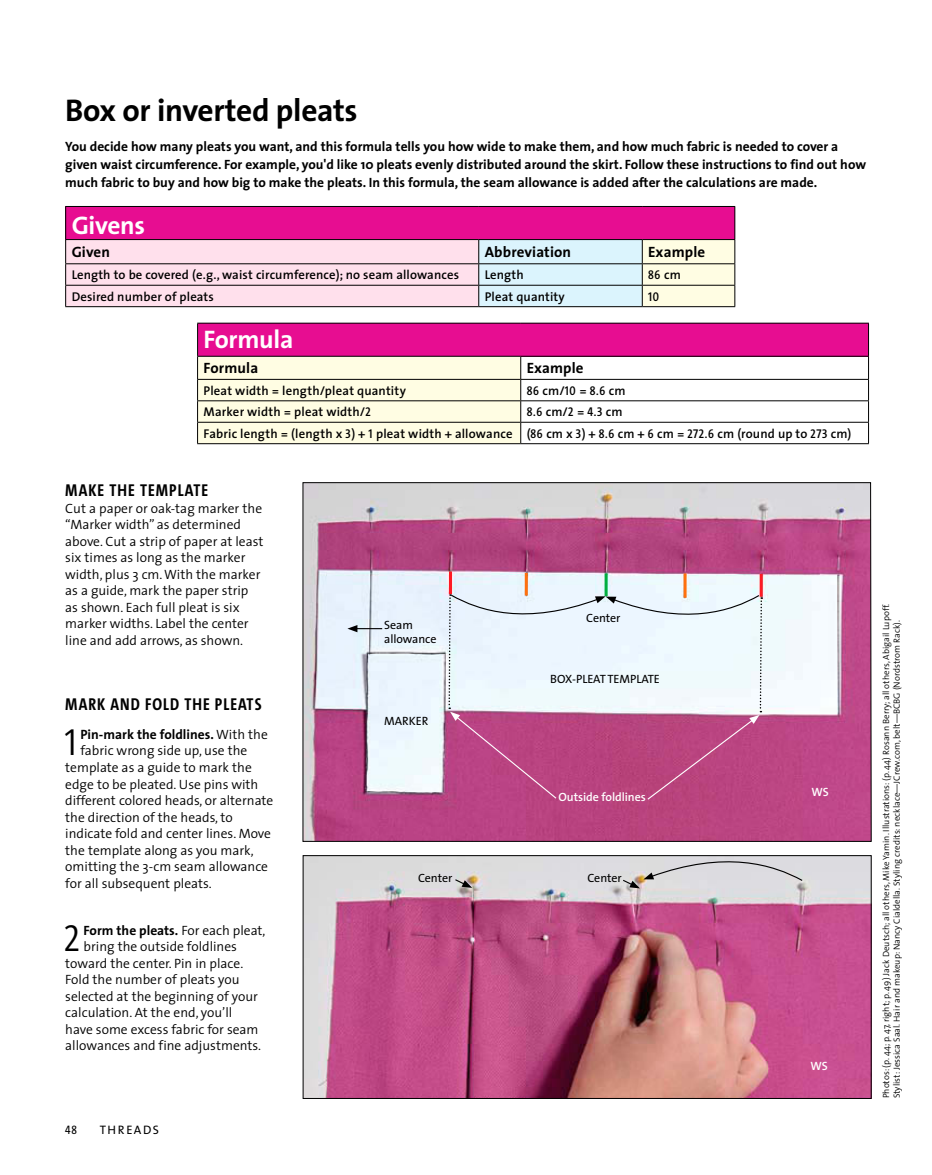
<style>
.page{position:relative;width:932px;height:1175px;background:#fff}
.page>*{position:absolute;margin:0;border:0;box-sizing:border-box;transform-origin:0 0}
.t1{font:300 37.95px "The Sans Cd OT";color:#000}
.t2{font:700 31.5px "The Sans OT";letter-spacing:-.01em;color:#000}
.t3{font:700 25.5px "The Sans OT";letter-spacing:-.01em;color:#fff}
.t4{font:700 17.25px "The Sans Cd OT";letter-spacing:.06em;color:#000}
.t5{font:700 15px "The Sans OT";letter-spacing:.01em;color:#000}
.t6{font:300 13.5px/16.5px "The Sans OT";color:#000}
.t7{font:700 13.5px/18px "The Sans OT";color:#000}
.t8{font:600 12.75px "The Sans OT";letter-spacing:.01em;color:#000}
.t9{font:600 12.75px "The Sans Cd OT";letter-spacing:.05em;color:#000}
.t10{font:12.3px "The Sans OT";letter-spacing:.125em;color:#000}
.t11{font:12.3px "The Sans Cd OT";color:#000}
.t12{font:12px/13.5px "The Sans OT";letter-spacing:-.005em;color:#000}
.t13{font:600 12px "The Sans OT";letter-spacing:-.005em;color:#fff}
.t14{font:300 9px/10.5px "The Sans OT";letter-spacing:.005em;color:#000}
.s1{font-family:"The Sans OT"}
.s2{font-family:"The Sans Cd OT"}
.s3{font-weight:300}
</style>
<div class="page">
<div style="left:197px;top:323px;width:671px;height:33px;background:#e70d91"></div>
<hr style="left:197px;top:323px;width:323px;height:1px;background:#000">
<hr style="left:197px;top:323px;width:1px;height:33px;background:#000">
<hr style="left:520px;top:323px;width:348px;height:1px;background:#000">
<hr style="left:868px;top:323px;width:1px;height:33px;background:#000">
<hr style="left:520px;top:356px;width:348px;height:1px;background:#000">
<hr style="left:520px;top:379px;width:348px;height:1px;background:#000">
<hr style="left:520px;top:400px;width:348px;height:1px;background:#000">
<hr style="left:520px;top:422px;width:348px;height:1px;background:#000">
<svg style="left:197px;top:356px;width:324px;height:87px;background:#f2f0d7"></svg>
<svg style="left:868px;top:356px;width:1px;height:87px"></svg>
<hr style="left:197px;top:443px;width:323px;height:1px;background:#000">
<hr style="left:520px;top:443px;width:348px;height:1px;background:#000">
<div style="left:66px;top:206px;width:668px;height:33px;background:#e70d91"></div>
<hr style="left:65px;top:206px;width:414px;height:1px;background:#000">
<hr style="left:65px;top:207px;width:1px;height:32px;background:#000">
<hr style="left:479px;top:206px;width:163px;height:1px;background:#000">
<hr style="left:642px;top:206px;width:93px;height:1px;background:#000">
<hr style="left:734px;top:207px;width:1px;height:32px;background:#000">
<svg style="left:65px;top:239px;width:670px;height:67px;background:#e9dce2"></svg>
<hr style="left:65px;top:306px;width:414px;height:1px;background:#000">
<hr style="left:479px;top:306px;width:163px;height:1px;background:#000">
<hr style="left:642px;top:306px;width:93px;height:1px;background:#000">
<img style="left:305px;top:857px;width:564px;height:239px">
<svg style="left:454px;top:878px;width:18px;height:9px"></svg>
<svg style="left:621px;top:855px;width:182px;height:33px;background:#cbcacd"></svg>
<svg style="left:302px;top:482px;width:569px;height:359px;background:#ca91b3"></svg>
<svg style="left:347px;top:625px;width:35px;height:7px"></svg>
<hr style="left:604px;top:573px;width:3px;height:23px;background:#00ae3e">
<hr style="left:524px;top:573px;width:3px;height:22px;background:#ff700d">
<hr style="left:683px;top:573px;width:3px;height:24px;background:#ff700d">
<hr style="left:449px;top:571px;width:3px;height:23px;background:#fe1a23">
<hr style="left:759px;top:574px;width:3px;height:22px;background:#fe1a23">
<svg style="left:447px;top:593px;width:315px;height:207px"></svg>
<h2 class="t2" style="left:65px;top:84px;width:294px">Box or inverted pleats</h2>
<p class="t7" style="left:65px;top:137px;width:802px">You decide how many pleats you want, and this formula tells you how wide to make them, and how much fabric is needed to cover a given waist circumference. For example, you'd like 10 pleats evenly distributed around the skirt. Follow these instructions to find out how much fabric to buy and how big to make the pleats. In this formula, the seam allowance is added after the calculations are made.</p>
<h3 class="t3" style="left:72px;top:203px;width:75px">Givens</h3>
<p class="t5" style="left:72px;top:239px;width:40px">Given</p>
<p class="t5" style="left:485px;top:239px;width:88px">Abbreviation</p>
<p class="t5" style="left:648px;top:239px;width:58px">Example</p>
<p class="t8" style="left:72px;top:264px;width:389px">Length to be covered (e.g., waist circumference); no seam allowances</p>
<p class="t8" style="left:484px;top:264px;width:40px">Length</p>
<p class="t9" style="left:648px;top:268px;width:34px">86 <span class="s1">cm</span></p>
<p class="t8" style="left:72px;top:286px;width:144px">Desired number of pleats</p>
<p class="t8" style="left:484px;top:286px;width:81px">Pleat quantity</p>
<p class="t9" style="left:648px;top:290px;width:12px">10</p>
<h3 class="t3" style="left:203px;top:318px;width:91px">Formula</h3>
<p class="t5" style="left:203px;top:356px;width:56px">Formula</p>
<p class="t5" style="left:526px;top:356px;width:58px">Example</p>
<p class="t8" style="left:203px;top:380px;width:204px">Pleat width = length/pleat quantity</p>
<p class="t9" style="left:526px;top:384px;width:100px">86 <span class="s1">cm/</span>10 <span class="s1">=</span> 8.6 <span class="s1">cm</span></p>
<p class="t8" style="left:203px;top:401px;width:169px">Marker width = pleat width/<span class="s2">2</span></p>
<p class="t9" style="left:526px;top:405px;width:97px">8.6 <span class="s1">cm/</span>2 <span class="s1">=</span> 4.3 <span class="s1">cm</span></p>
<p class="t8" style="left:203px;top:423px;width:649px">Fabric length = (length x <span class="s2">3</span>) + <span class="s2">1</span> pleat width + allowance (<span class="s2">86</span> cm x <span class="s2">3</span>) + <span class="s2">8.6</span> cm + <span class="s2">6</span> cm = <span class="s2">272.6</span> cm (round up to <span class="s2">273</span> cm)</p>
<p class="t4" style="left:65px;top:481px;width:144px">MAKE THE TEMPLATE</p>
<p class="t6" style="left:65px;top:499px;width:200px">Cut a paper or oak-tag marker the “Marker width” as determined above. Cut a strip of paper at least six times as long as the marker width, plus 3 cm. With the marker as a guide, mark the paper strip as shown. Each full pleat is six marker widths. Label the center line and add arrows, as shown.</p>
<p class="t4" style="left:65px;top:696px;width:198px">MARK AND FOLD THE PLEATS</p>
<h1 class="t1" style="left:65px;top:724px;width:13px">1</h1>
<p class="t7" style="left:81px;top:725px;width:189px">Pin-mark the foldlines. <span class="s3">With the</span></p>
<p class="t6" style="left:81px;top:742px;width:168px">fabric wrong side up, use the</p>
<p class="t6" style="left:65px;top:758px;width:188px">template as a guide to mark the</p>
<p class="t6" style="left:65px;top:775px;width:195px">edge to be pleated. Use pins with</p>
<p class="t6" style="left:65px;top:791px;width:209px">different colored heads, or alternate</p>
<p class="t6" style="left:65px;top:808px;width:169px">the direction of the heads, to</p>
<p class="t6" style="left:65px;top:824px;width:207px">indicate fold and center lines. Move</p>
<p class="t6" style="left:65px;top:841px;width:190px">the template along as you mark,</p>
<p class="t6" style="left:65px;top:857px;width:204px">omitting the 3-cm seam allowance</p>
<p class="t6" style="left:65px;top:874px;width:148px">for all subsequent pleats.</p>
<h1 class="t1" style="left:64px;top:920px;width:17px">2</h1>
<p class="t7" style="left:84px;top:920px;width:183px">Form the pleats. <span class="s3">For each pleat,</span></p>
<p class="t6" style="left:84px;top:938px;width:155px">bring the outside foldlines</p>
<p class="t6" style="left:65px;top:954px;width:180px">toward the center. Pin in place.</p>
<p class="t6" style="left:65px;top:971px;width:176px">Fold the number of pleats you</p>
<p class="t6" style="left:65px;top:987px;width:194px">selected at the beginning of your</p>
<p class="t6" style="left:65px;top:1004px;width:168px">calculation. At the end, you’ll</p>
<p class="t6" style="left:65px;top:1020px;width:195px">have some excess fabric for seam</p>
<p class="t6" style="left:65px;top:1037px;width:197px">allowances and fine adjustments.</p>
<p class="t11" style="left:65px;top:1124px;width:13px">48</p>
<p class="t10" style="left:100px;top:1120px;width:61px">THREADS</p>
<p class="t12" style="left:384px;top:618px;width:54px">Seam allowance</p>
<p class="t12" style="left:384px;top:713px;width:46px">MARKER</p>
<p class="t12" style="left:586px;top:610px;width:36px">Center</p>
<p class="t12" style="left:550px;top:672px;width:111px">BOX-PLEAT TEMPLATE</p>
<p class="t13" style="left:558px;top:787px;width:89px">Outside foldlines</p>
<p class="t12" style="left:418px;top:870px;width:36px">Center</p>
<p class="t12" style="left:587px;top:870px;width:36px">Center</p>
<p class="t13" style="left:811px;top:782px;width:19px">WS</p>
<p class="t13" style="left:810px;top:1055px;width:19px">WS</p>
<p class="t14" style="left:880px;top:1098px;width:496px;rotate:-90deg">Photos: (p. 44; p. 47, right; p. 49) Jack Deutsch; all others, Mike Yamin. Illustrations: (p. 44) Rosann Berry; all others, Abigail Lupoff.<br>Stylist: Jessica Saal. Hair and makeup: Nancy Cialdella. Styling credits: necklace—JCrew.com, belt—BCBG (Nordstrom Rack).</p>
</div>
